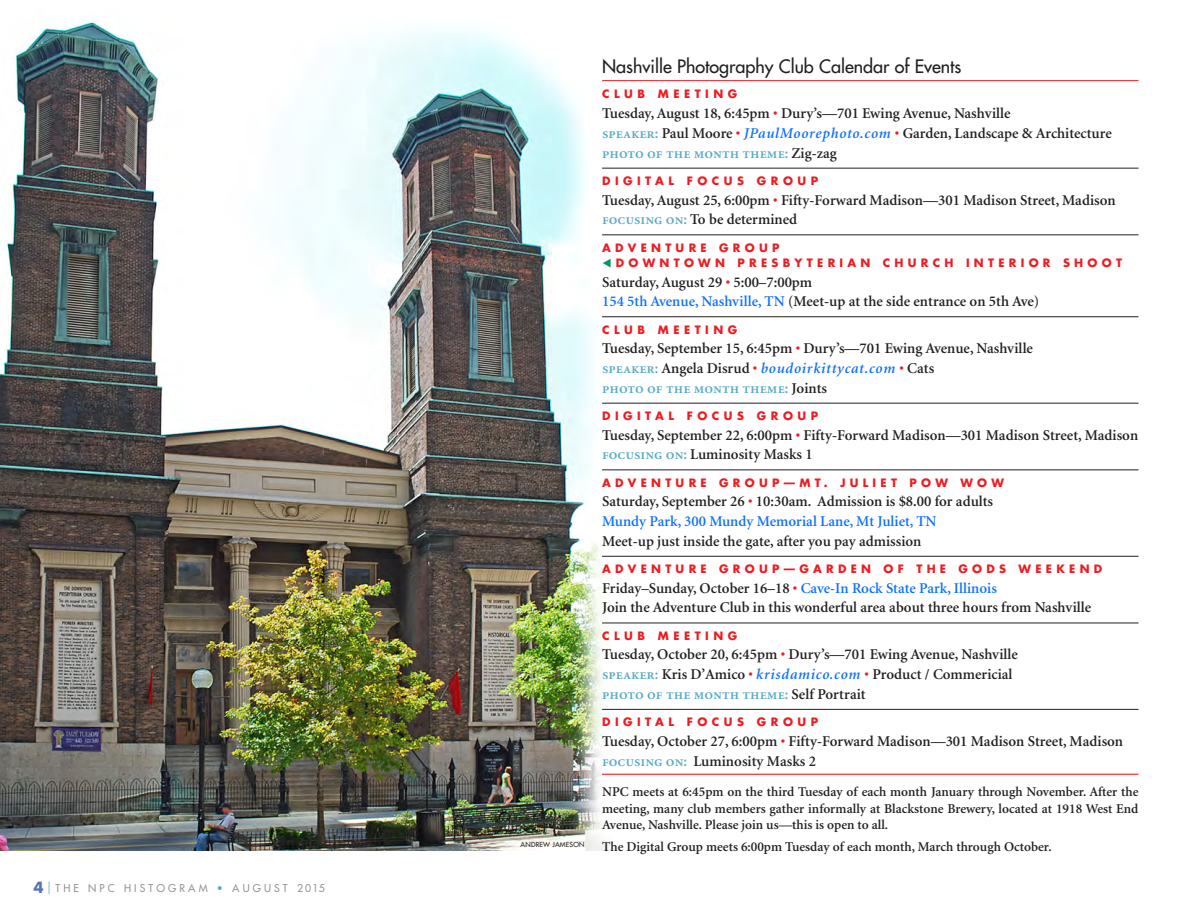
<style>
.page{position:relative;width:1188px;height:918px;background:#fff}
.page>*{position:absolute;margin:0;border:0;box-sizing:border-box;transform-origin:0 0}
.t1{font:18px "Futura";color:#231f20}
.t2{font:600 15px/19.6px "Minion";color:#231f20}
.t3{font:15px "Minion Semibold SC";color:#59aac7}
.t4{font:600 13.5px/16.8px "Minion";color:#231f20;text-align:justify}
.t5{font:700 11.25px/15.3px "Futura";letter-spacing:.38em;color:#ee1d23}
.t6{font:700 11.25px "Futura";letter-spacing:.4em;color:#ee1d23}
.t7{font:10.5px "Futura";letter-spacing:.295em;color:#939598}
.t8{font:6.75px "Futura";letter-spacing:.025em;color:#231f20}
.s1{font-weight:700;font-size:15px;color:#5673b6}
.s2{font-weight:300;font-size:15px;color:#59aac7}
.s3{color:#59aac7}
.s4{color:#ee1d23}
.s5{font-family:"Minion Semibold SC";font-weight:400;color:#59aac7}
.s6{font-style:italic;color:#0f70ff}
.s7{font-family:"Minion";font-weight:600;color:#231f20}
.s8{color:#0f70ff}
</style>
<div class="page">
<img style="left:0;top:21px;width:611px;height:829px">
<hr style="left:602px;top:80px;width:536px;height:1px;background:#ee1d23">
<hr style="left:602px;top:168px;width:536px;height:1px;background:#231f20">
<hr style="left:602px;top:235px;width:536px;height:1px;background:#231f20">
<hr style="left:602px;top:317px;width:536px;height:1px;background:#231f20">
<hr style="left:602px;top:403px;width:536px;height:1px;background:#231f20">
<hr style="left:602px;top:470px;width:536px;height:1px;background:#231f20">
<hr style="left:602px;top:556px;width:536px;height:1px;background:#231f20">
<hr style="left:602px;top:623px;width:536px;height:1px;background:#231f20">
<hr style="left:602px;top:709px;width:536px;height:1px;background:#231f20">
<hr style="left:602px;top:774px;width:536px;height:1px;background:#ee1d23">
<svg style="left:603px;top:259px;width:8px;height:8px"></svg>
<p class="t7" style="left:34px;top:881px;width:249px"><span class="s1">4</span><span class="s2">|</span>THE NPC HISTOGRA M <span class="s3">•</span> aug ust</p>
<p class="t7" style="left:297px;top:881px;width:29px">2015</p>
<p class="t8" style="left:521px;top:840px;width:6px">And</p>
<p class="t8" style="left:536px;top:840px;width:40px">rew Jameson</p>
<p class="t1" style="left:602px;top:54px;width:361px">Nashville Photography Club Calendar of Events</p>
<p class="t6" style="left:602px;top:86px;width:137px">CL UB MEETING</p>
<p class="t2" style="left:602px;top:104px;width:511px">Tuesday, August 18, 6:45pm <span class="s4">•</span> Dury’s—701 Ewing Avenue, Nashville<br><span class="s5">speaker:</span> Paul Moore <span class="s4">•</span> <span class="s6">JPaulMoorephoto.com</span> <span class="s4">•</span> Garden, Landscape &amp; Architecture</p>
<p class="t3" style="left:602px;top:145px;width:236px">photo of the month theme: <span class="s7">Zig-zag</span></p>
<p class="t5" style="left:602px;top:173px;width:64px">DIGITAL</p>
<p class="t5" style="left:687px;top:173px;width:133px">FOCUS GROUP</p>
<p class="t2" style="left:602px;top:190px;width:515px">Tuesday, August 25, 6:00pm <span class="s4">•</span> Fifty-Forward Madison—301 Madison Street, Madison <span class="s5">focusing on:</span> To be determined</p>
<p class="t5" style="left:616px;top:239px;width:508px;text-indent:-14px">ADVENTURE GROUP<br>DOWNTOWN PRESBYTERIAN CHURCH INTERIOR SHOOT</p>
<p class="t2" style="left:602px;top:272px;width:439px">Saturday, August 29 <span class="s4">•</span> 5:00–7:00pm<br><span class="s8">154 5th Avenue, Nashville, TN</span> (Meet-up at the side entrance on 5th Ave)</p>
<p class="t6" style="left:602px;top:321px;width:137px">CL UB MEETING</p>
<p class="t2" style="left:602px;top:339px;width:432px">Tuesday, September 15, 6:45pm <span class="s4">•</span> Dury’s—701 Ewing Avenue, Nashville <span class="s5">speaker:</span> Angela Disrud <span class="s4">•</span> <span class="s6">boudoirkittycat.com</span> <span class="s4">•</span> Cats</p>
<p class="t3" style="left:602px;top:380px;width:227px">photo of the month theme: <span class="s7">Joints</span></p>
<p class="t5" style="left:602px;top:408px;width:64px">DIGITAL</p>
<p class="t5" style="left:687px;top:408px;width:133px">FOCUS GROUP</p>
<p class="t2" style="left:602px;top:425px;width:538px">Tuesday, September 22, 6:00pm <span class="s4">•</span> Fifty-Forward Madison—301 Madison Street, Madison <span class="s5">focusing on:</span> Luminosity Masks 1</p>
<p class="t5" style="left:602px;top:474px;width:403px">ADVENTURE GROUP—MT. JUL IET POW WOW</p>
<p class="t2" style="left:602px;top:492px;width:393px">Saturday, September 26 <span class="s4">•</span> 10:30am. Admission is $8.00 for adults<br><span class="s8">Mundy Park, 300 Mundy Memorial Lane, Mt Juliet, TN</span></p>
<p class="t2" style="left:602px;top:532px;width:321px">Meet-up just inside the gate, after you pay admission</p>
<p class="t5" style="left:602px;top:561px;width:210px">ADVENTURE GROUP—GA</p>
<p class="t5" style="left:826px;top:561px;width:277px">RDEN OF THE GODS WEEKEND</p>
<p class="t2" style="left:602px;top:579px;width:491px">Friday–Sunday, October 16–18 <span class="s4">•</span> <span class="s8">Cave-In Rock State Park, Illinois<br></span>Join the Adventure Club in this wonderful area about three hours from Nashville</p>
<p class="t6" style="left:602px;top:628px;width:137px">CL UB MEETING</p>
<p class="t2" style="left:602px;top:645px;width:417px">Tuesday, October 20, 6:45pm <span class="s4">•</span> Dury’s—701 Ewing Avenue, Nashville <span class="s5">speaker:</span> Kris D’Amico <span class="s4">•</span> <span class="s6">krisdamico.com</span> <span class="s4">•</span> Product / Commericial</p>
<p class="t3" style="left:602px;top:686px;width:265px">photo of the month theme: <span class="s7">Self Portrait</span></p>
<p class="t5" style="left:602px;top:714px;width:64px">DIGITAL</p>
<p class="t5" style="left:687px;top:714px;width:133px">FOCUS GROUP</p>
<p class="t2" style="left:602px;top:732px;width:523px">Tuesday, October 27, 6:00pm <span class="s4">•</span> Fifty-Forward Madison—301 Madison Street, Madison <span class="s5">focusing on:</span> Luminosity Masks 2</p>
<p class="t4" style="left:602px;top:783px;width:538px">NPC meets at 6:45pm on the third Tuesday of each month January through November. After the meeting, many club members gather informally at Blackstone Brewery, located at 1918 West End Avenue, Nashville. Please join us—this is open to all.</p>
<p class="t4" style="left:602px;top:838px;width:451px">The Digital Group meets 6:00pm Tuesday of each month, March through October.</p>
</div>
